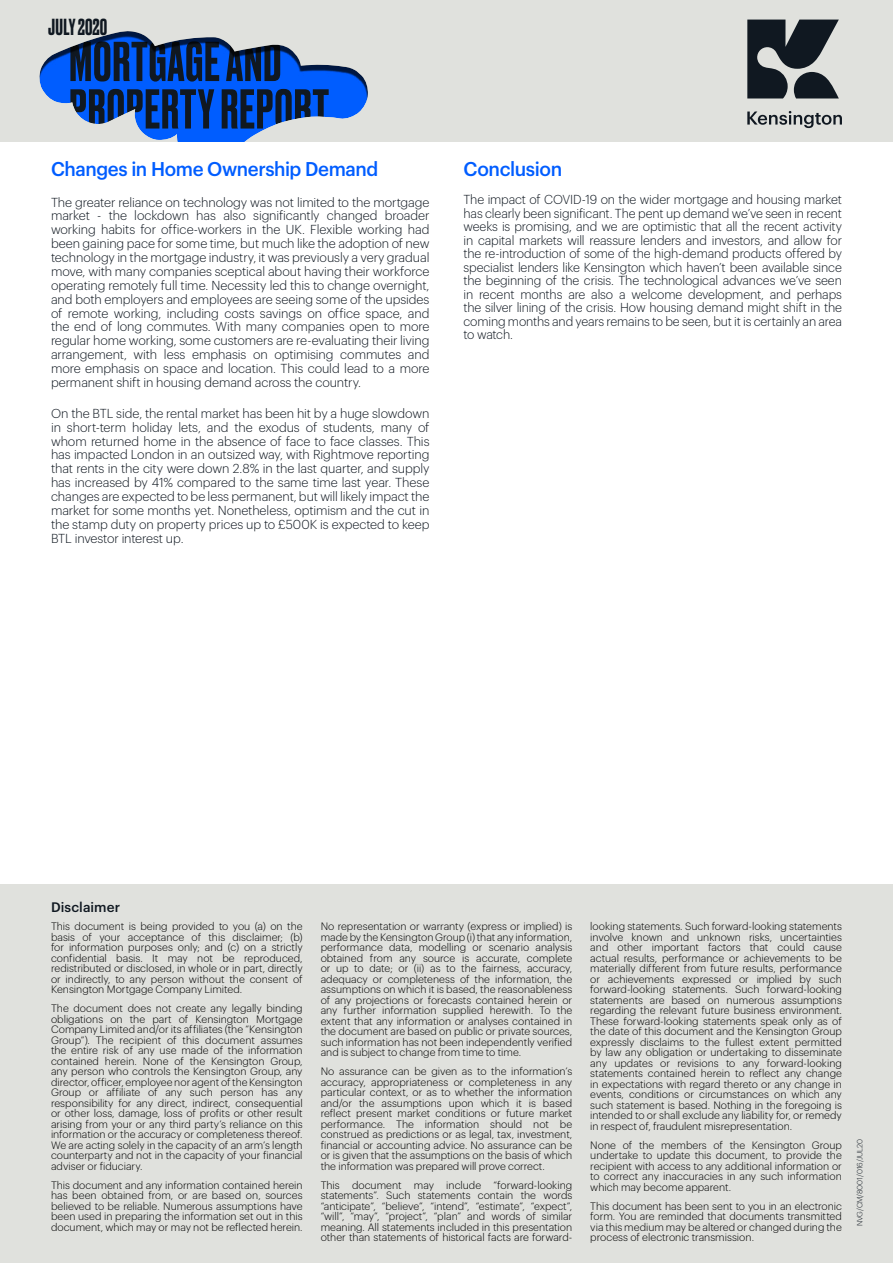
<style>
.page{position:relative;width:893px;height:1263px;background:#fff}
.page>*{position:absolute;margin:0;border:0;box-sizing:border-box;transform-origin:0 0}
.t1{font:500 52.8px/47.5px "Druk";letter-spacing:.02em;color:#101821}
.t2{font:500 21.9px "Druk";color:#101821}
.t3{font:500 19.5px "Graphik LC";letter-spacing:-.02em;color:#005dff;scale:.96 1}
.t4{font:500 19.5px "Graphik LC";letter-spacing:-.02em;color:#005dff}
.t5{font:500 13.5px "Graphik LC";letter-spacing:.01em;color:#101821}
.t6{font:300 12.75px/13.8px "Graphik LC";letter-spacing:-.01em;color:#101821;text-align:justify}
.t7{font:300 10.5px/10.5px "Graphik LC";color:#000;text-align:justify}
.t8{font:300 7.5px "Graphik LC";color:#101821}
</style>
<div class="page">
<svg style="left:0;top:0;width:893px;height:142px;background:#b0c3e1"></svg>
<svg style="left:747px;top:20px;width:92px;height:78px;background:#4b5156"></svg>
<svg style="left:747px;top:111px;width:95px;height:17px;background:#a0a3a3"></svg>
<div style="left:0;top:884px;width:893px;height:379px;background:#e0e1dd"></div>
<h2 class="t2" style="left:48px;top:12px;width:61px">JULY 2020</h2>
<h1 class="t1" style="left:69px;top:35px;width:261px">MORTGAGE AND<br>PROPERTY REPORT</h1>
<h3 class="t3" style="left:51px;top:154px;width:342px">Changes in Home Ownership Demand</h3>
<p class="t6" style="left:51px;top:194px;width:380px">The greater reliance on technology was not limited to the mortgage market - the lockdown has also significantly changed broader working habits for office-workers in the UK. Flexible working had been gaining pace for some time, but much like the adoption of new technology in the mortgage industry, it was previously a very gradual move, with many companies sceptical about having their workforce operating remotely full time. Necessity led this to change overnight, and both employers and employees are seeing some of the upsides of remote working, including costs savings on office space, and the end of long commutes. With many companies open to more regular home working, some customers are re-evaluating their living arrangement, with less emphasis on optimising commutes and more emphasis on space and location. This could lead to a more permanent shift in housing demand across the country.</p>
<p class="t6" style="left:51px;top:405px;width:380px">On the BTL side, the rental market has been hit by a huge slowdown in short-term holiday lets, and the exodus of students, many of whom returned home in the absence of face to face classes. This has impacted London in an outsized way, with Rightmove reporting that rents in the city were down 2.8% in the last quarter, and supply has increased by 41% compared to the same time last year. These changes are expected to be less permanent, but will likely impact the market for some months yet. Nonetheless, optimism and the cut in the stamp duty on property prices up to £500K is expected to keep BTL investor interest up.</p>
<h3 class="t4" style="left:463px;top:154px;width:100px">Conclusion</h3>
<p class="t6" style="left:463px;top:192px;width:380px">The impact of COVID-19 on the wider mortgage and housing market has clearly been significant. The pent up demand we’ve seen in recent weeks is promising, and we are optimistic that all the recent activity in capital markets will reassure lenders and investors, and allow for the re-introduction of some of the high-demand products offered by specialist lenders like Kensington which haven’t been available since the beginning of the crisis. The technological advances we’ve seen in recent months are also a welcome development, and perhaps the silver lining of the crisis. How housing demand might shift in the coming months and years remains to be seen, but it is certainly an area to watch.</p>
<p class="t5" style="left:51px;top:896px;width:71px">Disclaimer</p>
<p class="t7" style="left:51px;top:920px;width:253px">This document is being provided to you (a) on the basis of your acceptance of this disclaimer; (b) for information purposes only; and (c) on a strictly confidential basis. It may not be reproduced, redistributed or disclosed, in whole or in part, directly or indirectly, to any person without the consent of Kensington Mortgage Company Limited.</p>
<p class="t7" style="left:51px;top:1002px;width:253px">The document does not create any legally binding obligations on the part of Kensington Mortgage Company Limited and/or its affiliates (the “Kensington Group”). The recipient of this document assumes the entire risk of any use made of the information contained herein. None of the Kensington Group, any person who controls the Kensington Group, any director, officer, employee nor agent of the Kensington Group or affiliate of any such person has any responsibility for any direct, indirect, consequential or other loss, damage, loss of profits or other result arising from your or any third party’s reliance on this information or the accuracy or completeness thereof.<br>We are acting solely in the capacity of an arm’s length counterparty and not in the capacity of your financial adviser or fiduciary.</p>
<p class="t7" style="left:51px;top:1179px;width:253px">This document and any information contained herein has been obtained from, or are based on, sources believed to be reliable. Numerous assumptions have been used in preparing the information set out in this document, which may or may not be reflected herein.</p>
<p class="t7" style="left:321px;top:920px;width:253px">No representation or warranty (express or implied) is made by the Kensington Group (i) that any information, performance data, modelling or scenario analysis obtained from any source is accurate, complete or up to date; or (ii) as to the fairness, accuracy, adequacy or completeness of the information, the assumptions on which it is based, the reasonableness of any projections or forecasts contained herein or any further information supplied herewith. To the extent that any information or analyses contained in the document are based on public or private sources, such information has not been independently verified and is subject to change from time to time.</p>
<p class="t7" style="left:321px;top:1065px;width:253px">No assurance can be given as to the information’s accuracy, appropriateness or completeness in any particular context, or as to whether the information and/or the assumptions upon which it is based reflect present market conditions or future market performance. The information should not be construed as predictions or as legal, tax, investment, financial or accounting advice. No assurance can be or is given that the assumptions on the basis of which the information was prepared will prove correct.</p>
<p class="t7" style="left:321px;top:1179px;width:253px">This document may include “forward-looking statements”. Such statements contain the words “anticipate”, “believe”, “intend”, “estimate”, “expect”, “will”, “may”, “project”, “plan” and words of similar meaning. All statements included in this presentation other than statements of historical facts are forward-</p>
<p class="t7" style="left:590px;top:920px;width:253px">looking statements. Such forward-looking statements involve known and unknown risks, uncertainties and other important factors that could cause actual results, performance or achievements to be materially different from future results, performance or achievements expressed or implied by such forward-looking statements. Such forward-looking statements are based on numerous assumptions regarding the relevant future business environment.<br>These forward-looking statements speak only as of the date of this document and the Kensington Group expressly disclaims to the fullest extent permitted by law any obligation or undertaking to disseminate any updates or revisions to any forward-looking statements contained herein to reflect any change in expectations with regard thereto or any change in events, conditions or circumstances on which any such statement is based. Nothing in the foregoing is intended to or shall exclude any liability for, or remedy in respect of, fraudulent misrepresentation.</p>
<p class="t7" style="left:590px;top:1139px;width:253px">None of the members of the Kensington Group undertake to update this document, to provide the recipient with access to any additional information or to correct any inaccuracies in any such information which may become apparent.</p>
<p class="t7" style="left:590px;top:1200px;width:253px">This document has been sent to you in an electronic form. You are reminded that documents transmitted via this medium may be altered or changed during the process of electronic transmission.</p>
<p class="t8" style="left:854px;top:1226px;width:89px;rotate:-90deg">NVG/CM/8001/016/JUL20</p>
</div>
